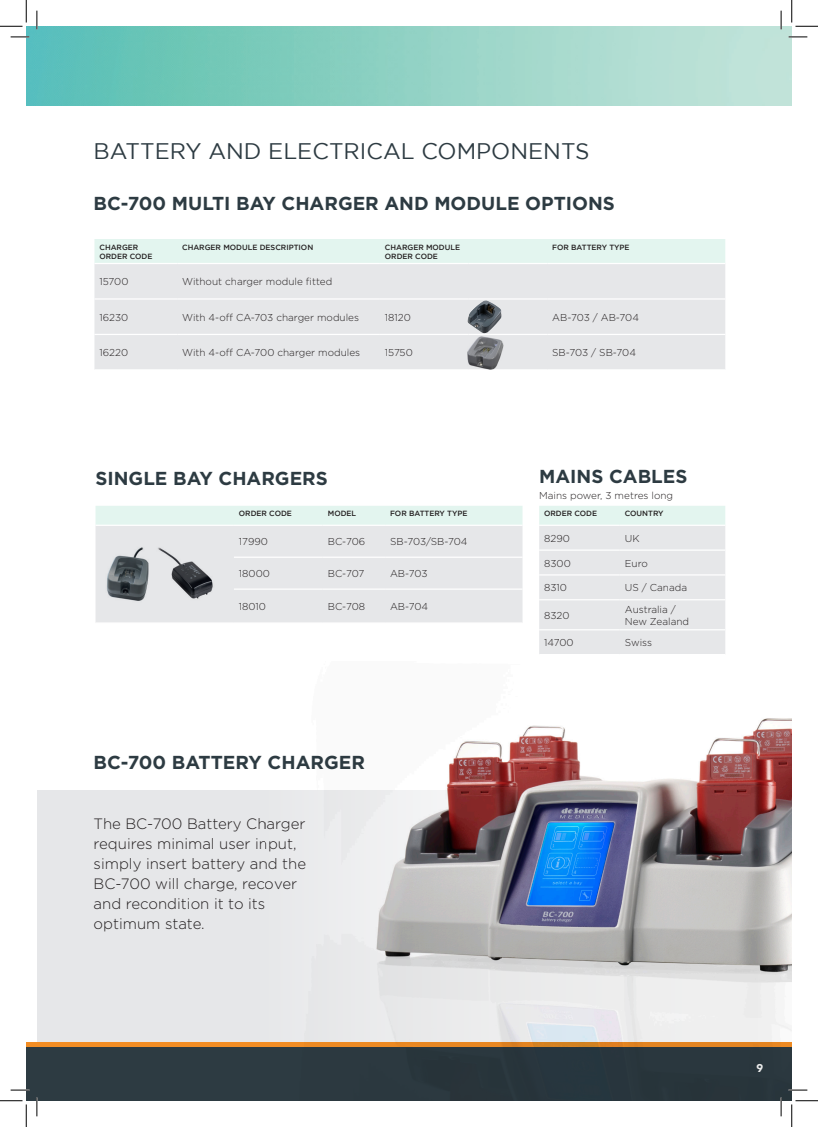
<style>
.page{position:relative;width:818px;height:1127px;background:#fff}
.page>*{position:absolute;margin:0;border:0;box-sizing:border-box;transform-origin:0 0}
.t1{font:22.5px "Gotham";color:#2d3b42}
.t2{font:700 18.75px "Gotham";color:#2d3b42}
.t3{font:300 15px/20px "Gotham";color:#231f20}
.t4{font:900 11.25px "Avenir";color:#fff}
.t5{font:300 10px/12px "Gotham";color:#231f20}
.t6{font:500 7.5px/9px "Gotham";color:#231f20}
</style>
<div class="page">
<div style="left:37px;top:790px;width:755px;height:310px;background:#e6e7e9"></div>
<img style="left:26px;top:26px;width:766px;height:80px">
<div style="left:26px;top:1044px;width:766px;height:56px;background:#2d3b42"></div>
<hr style="left:26px;top:1042px;width:766px;height:4px;background:#f28d24">
<div style="left:94px;top:239px;width:631px;height:24px;background:#e3f5ef"></div>
<div style="left:94px;top:264px;width:631px;height:105px;background:#e6e7e9"></div>
<hr style="left:94px;top:298px;width:83px;height:1px;background:#fff">
<hr style="left:177px;top:298px;width:203px;height:1px;background:#fff">
<hr style="left:380px;top:298px;width:89px;height:1px;background:#fff">
<hr style="left:469px;top:298px;width:78px;height:1px;background:#fff">
<hr style="left:547px;top:298px;width:178px;height:1px;background:#fff">
<hr style="left:94px;top:334px;width:83px;height:1px;background:#fff">
<hr style="left:177px;top:334px;width:203px;height:1px;background:#fff">
<hr style="left:380px;top:334px;width:89px;height:1px;background:#fff">
<hr style="left:469px;top:334px;width:78px;height:1px;background:#fff">
<hr style="left:547px;top:334px;width:178px;height:1px;background:#fff">
<div style="left:96px;top:506px;width:426px;height:18px;background:#e3f5ef"></div>
<div style="left:96px;top:526px;width:426px;height:96px;background:#e6e7e9"></div>
<hr style="left:234px;top:556px;width:89px;height:1px;background:#fff">
<hr style="left:323px;top:556px;width:62px;height:1px;background:#fff">
<hr style="left:385px;top:556px;width:137px;height:1px;background:#fff">
<hr style="left:234px;top:588px;width:89px;height:1px;background:#fff">
<hr style="left:323px;top:588px;width:62px;height:1px;background:#fff">
<hr style="left:385px;top:588px;width:137px;height:1px;background:#fff">
<svg style="left:539px;top:506px;width:186px;height:147px"></svg>
<hr style="left:539px;top:524px;width:81px;height:2px;background:#fff">
<hr style="left:620px;top:524px;width:105px;height:2px;background:#fff">
<hr style="left:539px;top:549px;width:81px;height:1px;background:#fff">
<hr style="left:620px;top:549px;width:105px;height:1px;background:#fff">
<hr style="left:539px;top:574px;width:81px;height:1px;background:#fff">
<hr style="left:620px;top:574px;width:105px;height:1px;background:#fff">
<hr style="left:539px;top:599px;width:81px;height:1px;background:#fff">
<hr style="left:620px;top:599px;width:105px;height:1px;background:#fff">
<hr style="left:539px;top:629px;width:81px;height:1px;background:#fff">
<hr style="left:620px;top:629px;width:105px;height:1px;background:#fff">
<img style="left:265px;top:718px;width:527px;height:373px">
<img style="left:468px;top:337px;width:35px;height:32px">
<img style="left:467px;top:300px;width:34px;height:33px">
<img style="left:104px;top:537px;width:110px;height:73px">
<svg style="left:11px;top:36px;width:18px;height:2px"></svg>
<svg style="left:788px;top:36px;width:19px;height:2px"></svg>
<svg style="left:11px;top:1089px;width:18px;height:1px"></svg>
<svg style="left:788px;top:1088px;width:19px;height:2px"></svg>
<svg style="left:36px;top:11px;width:2px;height:18px"></svg>
<svg style="left:36px;top:1097px;width:2px;height:18px"></svg>
<svg style="left:780px;top:11px;width:2px;height:18px"></svg>
<svg style="left:780px;top:1097px;width:2px;height:18px"></svg>
<svg style="left:0;top:0;width:27px;height:27px"></svg>
<svg style="left:0;top:1100px;width:27px;height:26px"></svg>
<svg style="left:791px;top:0;width:27px;height:27px"></svg>
<svg style="left:791px;top:1100px;width:27px;height:26px"></svg>
<p class="t1" style="left:94px;top:138px;width:498px">BATTERY AND ELECTRICAL COMPONENTS</p>
<p class="t2" style="left:94px;top:193px;width:523px">BC-700 MULTI BAY CHARGER AND MODULE OPTIONS</p>
<p class="t6" style="left:99px;top:242px;width:55px">CHARGER<br>ORDER CODE</p>
<p class="t6" style="left:182px;top:242px;width:133px">CHARGER MODULE DESCRIPTION</p>
<p class="t6" style="left:385px;top:242px;width:77px">CHARGER MODULE<br>ORDER CODE</p>
<p class="t6" style="left:552px;top:242px;width:79px">FOR BATTERY TYPE</p>
<p class="t5" style="left:99px;top:275px;width:30px">15700</p>
<p class="t5" style="left:182px;top:275px;width:152px">Without charger module fitted</p>
<p class="t5" style="left:99px;top:311px;width:30px">16230</p>
<p class="t5" style="left:182px;top:311px;width:178px">With 4-off CA-703 charger modules</p>
<p class="t5" style="left:385px;top:311px;width:27px">18120</p>
<p class="t5" style="left:552px;top:311px;width:88px">AB-703 / AB-704</p>
<p class="t5" style="left:99px;top:346px;width:30px">16220</p>
<p class="t5" style="left:182px;top:346px;width:179px">With 4-off CA-700 charger modules</p>
<p class="t5" style="left:385px;top:346px;width:29px">15750</p>
<p class="t5" style="left:552px;top:346px;width:85px">SB-703 / SB-704</p>
<p class="t2" style="left:96px;top:467px;width:234px">SINGLE BAY CHARGERS</p>
<p class="t2" style="left:539px;top:465px;width:150px">MAINS CABLES</p>
<p class="t5" style="left:539px;top:488px;width:135px">Mains power, 3 metres long</p>
<p class="t6" style="left:239px;top:509px;width:55px">ORDER CODE</p>
<p class="t6" style="left:328px;top:509px;width:30px">MODEL</p>
<p class="t6" style="left:390px;top:509px;width:79px">FOR BATTERY TYPE</p>
<p class="t5" style="left:239px;top:535px;width:31px">17990</p>
<p class="t5" style="left:328px;top:535px;width:39px">BC-706</p>
<p class="t5" style="left:390px;top:535px;width:79px">SB-703/SB-704</p>
<p class="t5" style="left:239px;top:567px;width:32px">18000</p>
<p class="t5" style="left:328px;top:567px;width:38px">BC-707</p>
<p class="t5" style="left:390px;top:567px;width:39px">AB-703</p>
<p class="t5" style="left:239px;top:600px;width:29px">18010</p>
<p class="t5" style="left:328px;top:600px;width:39px">BC-708</p>
<p class="t5" style="left:390px;top:600px;width:40px">AB-704</p>
<p class="t2" style="left:94px;top:751px;width:273px">BC-700 BATTERY CHARGER</p>
<p class="t3" style="left:94px;top:813px;width:214px">The BC-700 Battery Charger requires minimal user input, simply insert battery and the<br>BC-700 will charge, recover and recondition it to its optimum state.</p>
<p class="t6" style="left:544px;top:509px;width:55px">ORDER CODE</p>
<p class="t6" style="left:625px;top:509px;width:40px">COUNTRY</p>
<p class="t5" style="left:544px;top:531px;width:27px">8290</p>
<p class="t5" style="left:625px;top:531px;width:16px">UK</p>
<p class="t5" style="left:544px;top:556px;width:28px">8300</p>
<p class="t5" style="left:625px;top:556px;width:24px">Euro</p>
<p class="t5" style="left:544px;top:581px;width:24px">8310</p>
<p class="t5" style="left:625px;top:581px;width:64px">US / Canada</p>
<p class="t5" style="left:544px;top:608px;width:27px">8320</p>
<p class="t5" style="left:625px;top:602px;width:66px">Australia /<br>New Zealand</p>
<p class="t5" style="left:544px;top:636px;width:31px">14700</p>
<p class="t5" style="left:625px;top:636px;width:29px">Swiss</p>
<p class="t4" style="left:756px;top:1058px;width:8px">9</p>
</div>
